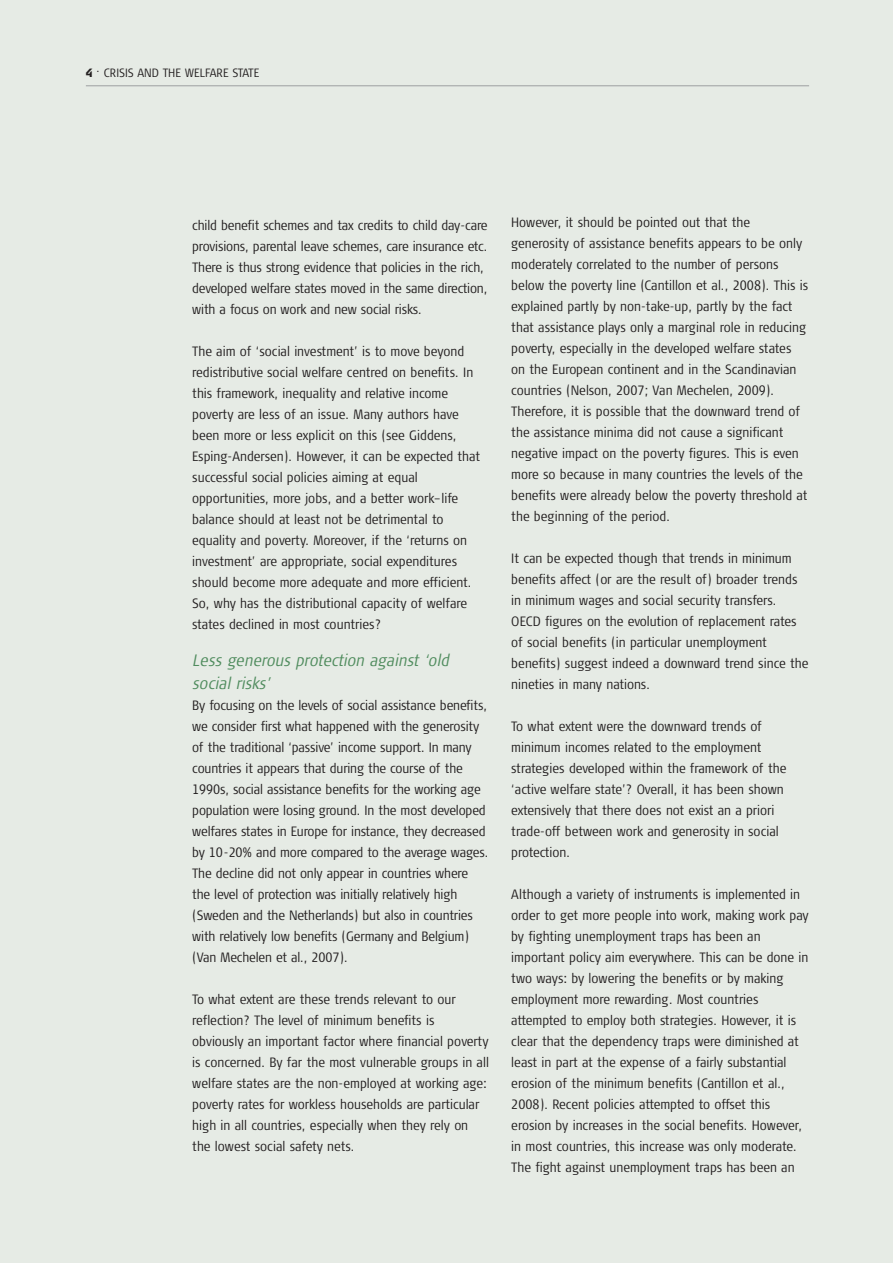
<style>
.page{position:relative;width:893px;height:1263px;background:#fff}
.page>*{position:absolute;margin:0;border:0;box-sizing:border-box;transform-origin:0 0}
.t1{font:italic 300 16.5px/22.5px "Signa Cond Column";color:#508c5e}
.t2{font:300 13.5px/21px "Signa Cond Column";color:#231f20}
.t3{font:300 12px "Signa Cond Column";color:#231f20}
.s1{font-weight:900}
</style>
<div class="page">
<div style="left:0;top:0;width:893px;height:1262px;background:#e6ebe5"></div>
<hr style="left:86px;top:85px;width:723px;height:1px;background:#9d9fa1">
<p class="t3" style="left:86px;top:68px;width:175px"><span class="s1">4</span> . CRISIS AND THE WELFARE STATE</p>
<p class="t2" style="left:192px;top:215px;width:297px">child benefit schemes and tax credits to child day-care provisions, parental leave schemes, care insurance etc.<br>There is thus strong evidence that policies in the rich, developed welfare states moved in the same direction, with a focus on work and new social risks.</p>
<p class="t2" style="left:192px;top:341px;width:289px">The aim of ‘social investment’ is to move beyond redistributive social welfare centred on benefits. In this framework, inequality and relative income poverty are less of an issue. Many authors have been more or less explicit on this (see Giddens, Esping-Andersen). However, it can be expected that successful social policies aiming at equal opportunities, more jobs, and a better work–life balance should at least not be detrimental to equality and poverty. Moreover, if the ‘returns on investment’ are appropriate, social expenditures should become more adequate and more efficient.<br>So, why has the distributional capacity of welfare states declined in most countries?</p>
<p class="t1" style="left:192px;top:650px;width:258px">Less generous protection against ‘old social risks’</p>
<p class="t2" style="left:192px;top:695px;width:298px">By focusing on the levels of social assistance benefits, we consider first what happened with the generosity of the traditional ‘passive’ income support. In many countries it appears that during the course of the 1990s, social assistance benefits for the working age population were losing ground. In the most developed welfares states in Europe for instance, they decreased by 10-20% and more compared to the average wages.<br>The decline did not only appear in countries where the level of protection was initially relatively high (Sweden and the Netherlands) but also in countries with relatively low benefits (Germany and Belgium) (Van Mechelen et al., 2007).</p>
<p class="t2" style="left:192px;top:989px;width:298px">To what extent are these trends relevant to our reflection? The level of minimum benefits is obviously an important factor where financial poverty is concerned. By far the most vulnerable groups in all welfare states are the non-employed at working age: poverty rates for workless households are particular high in all countries, especially when they rely on the lowest social safety nets.</p>
<p class="t2" style="left:511px;top:212px;width:298px">However, it should be pointed out that the generosity of assistance benefits appears to be only moderately correlated to the number of persons below the poverty line (Cantillon et al., 2008). This is explained partly by non-take-up, partly by the fact that assistance plays only a marginal role in reducing poverty, especially in the developed welfare states on the European continent and in the Scandinavian countries (Nelson, 2007; Van Mechelen, 2009).<br>Therefore, it is possible that the downward trend of the assistance minima did not cause a significant negative impact on the poverty figures. This is even more so because in many countries the levels of the benefits were already below the poverty threshold at the beginning of the period.</p>
<p class="t2" style="left:511px;top:548px;width:299px">It can be expected though that trends in minimum benefits affect (or are the result of) broader trends in minimum wages and social security transfers.<br>OECD figures on the evolution of replacement rates of social benefits (in particular unemployment benefits) suggest indeed a downward trend since the nineties in many nations.</p>
<p class="t2" style="left:511px;top:716px;width:276px">To what extent were the downward trends of minimum incomes related to the employment strategies developed within the framework of the ‘active welfare state’? Overall, it has been shown extensively that there does not exist an a priori trade-off between work and generosity in social protection.</p>
<p class="t2" style="left:511px;top:884px;width:299px">Although a variety of instruments is implemented in order to get more people into work, making work pay by fighting unemployment traps has been an important policy aim everywhere. This can be done in two ways: by lowering the benefits or by making employment more rewarding. Most countries attempted to employ both strategies. However, it is clear that the dependency traps were diminished at least in part at the expense of a fairly substantial erosion of the minimum benefits (Cantillon et al., 2008). Recent policies attempted to offset this erosion by increases in the social benefits. However, in most countries, this increase was only moderate.<br>The fight against unemployment traps has been an</p>
</div>
